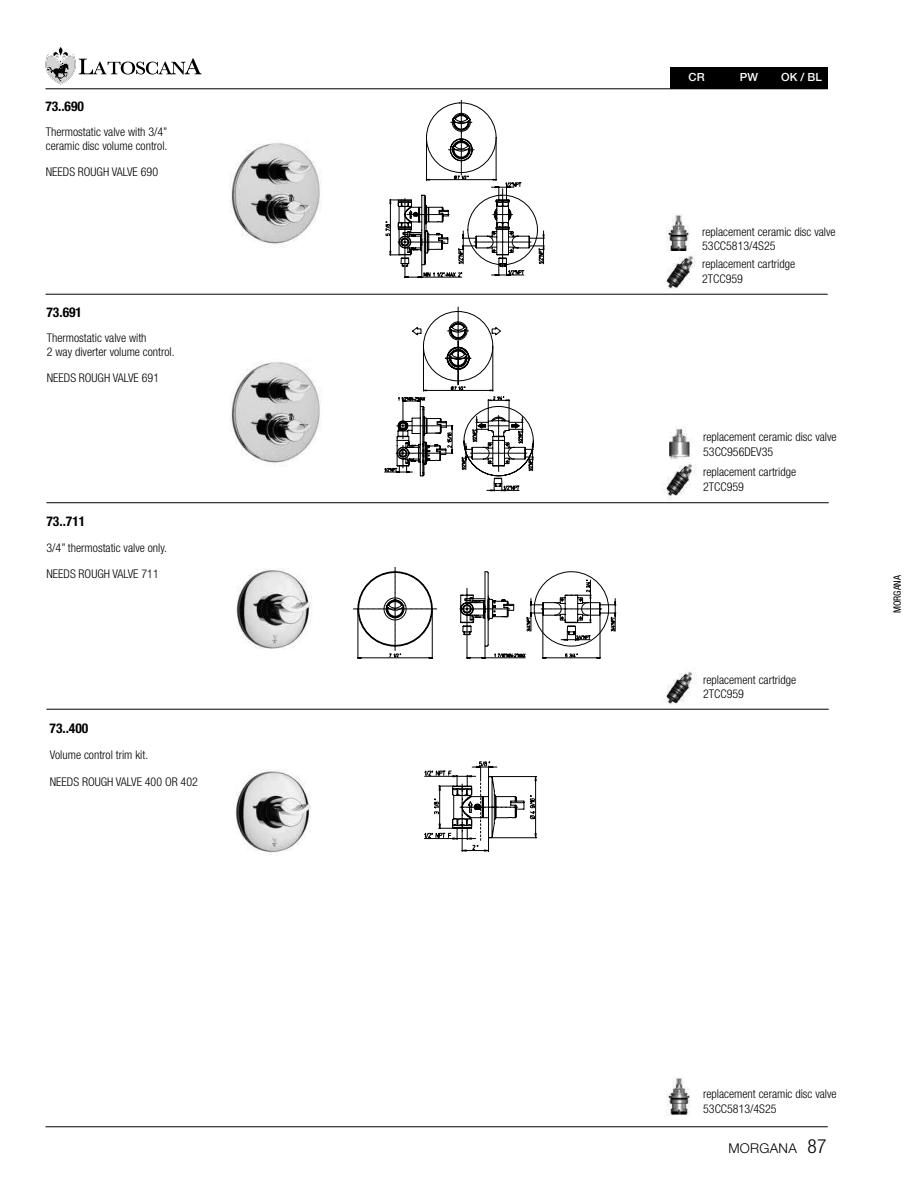
<style>
.page{position:relative;width:918px;height:1188px;background:#fff}
.page>*{position:absolute;margin:0;border:0;box-sizing:border-box;transform-origin:0 0}
.t1{font:700 condensed 13.5px "Helvetica Neue LT";color:#000}
.t2{font:300 13.5px "Helvetica Neue LT";letter-spacing:.02em;color:#000}
.t3{font:300 condensed 12px/14.4px "Helvetica Neue LT";color:#000}
.t4{font:500 11.25px "Helvetica Neue LT";letter-spacing:.01em;color:#fff}
.t5{font:condensed 10.05px "Helvetica Neue LT";letter-spacing:-.01em;color:#000}
.s1{font-stretch:condensed;font-size:19.5px}
</style>
<div class="page">
<hr style="left:45px;top:1127px;width:783px;height:1px;background:#000">
<hr style="left:45px;top:89px;width:783px;height:1px;background:#000">
<svg style="left:45px;top:46px;width:156px;height:39px"></svg>
<div style="left:670px;top:67px;width:158px;height:22px;background:#000"></div>
<hr style="left:45px;top:294px;width:783px;height:1px;background:#000">
<img style="left:667px;top:215px;width:23px;height:36px">
<img style="left:666px;top:255px;width:30px;height:33px">
<img style="left:667px;top:1078px;width:23px;height:37px">
<img style="left:229px;top:362px;width:92px;height:103px">
<img style="left:229px;top:143px;width:92px;height:103px">
<img style="left:236px;top:569px;width:76px;height:80px">
<hr style="left:46px;top:709px;width:783px;height:1px;background:#000">
<hr style="left:46px;top:502px;width:783px;height:1px;background:#000">
<img style="left:665px;top:464px;width:31px;height:36px">
<img style="left:665px;top:672px;width:31px;height:33px">
<img style="left:669px;top:428px;width:22px;height:32px">
<img style="left:236px;top:770px;width:75px;height:85px">
<svg style="left:353px;top:567px;width:263px;height:92px"></svg>
<svg style="left:424px;top:761px;width:113px;height:91px"></svg>
<svg style="left:386px;top:100px;width:159px;height:178px"></svg>
<svg style="left:384px;top:306px;width:150px;height:185px"></svg>
<p class="t1" style="left:45px;top:98px;width:40px">73..690</p>
<p class="t3" style="left:46px;top:125px;width:123px;line-height:13.6px">Thermostatic valve with 3/4” ceramic disc volume control.</p>
<p class="t3" style="left:46px;top:165px;width:114px">NEEDS ROUGH VALVE 690</p>
<p class="t1" style="left:46px;top:304px;width:37px">73.691</p>
<p class="t3" style="left:47px;top:331px;width:129px;line-height:13.6px">Thermostatic valve with<br>2 way diverter volume control.</p>
<p class="t3" style="left:47px;top:371px;width:114px">NEEDS ROUGH VALVE 691</p>
<p class="t1" style="left:46px;top:513px;width:40px">73..711</p>
<p class="t3" style="left:46px;top:540px;width:122px">3/4” thermostatic valve only.</p>
<p class="t3" style="left:46px;top:567px;width:114px">NEEDS ROUGH VALVE 711</p>
<p class="t1" style="left:50px;top:720px;width:40px">73..400</p>
<p class="t3" style="left:50px;top:747px;width:100px">Volume control trim kit.</p>
<p class="t3" style="left:50px;top:774px;width:150px">NEEDS ROUGH VALVE 400 OR 402</p>
<p class="t4" style="left:689px;top:71px;width:18px">CR</p>
<p class="t4" style="left:740px;top:71px;width:20px">PW</p>
<p class="t4" style="left:781px;top:71px;width:42px">OK / BL</p>
<p class="t3" style="left:702px;top:224px;width:135px">replacement ceramic disc valve<br>53CC5813/4S25</p>
<p class="t3" style="left:702px;top:257px;width:95px">replacement cartridge<br>2TCC959</p>
<p class="t3" style="left:703px;top:430px;width:135px">replacement ceramic disc valve<br>53CC956DEV35</p>
<p class="t3" style="left:703px;top:465px;width:95px">replacement cartridge<br>2TCC959</p>
<p class="t3" style="left:703px;top:672px;width:95px">replacement cartridge<br>2TCC959</p>
<p class="t5" style="left:891px;top:613px;width:39px;rotate:-90deg">MORGANA</p>
<p class="t3" style="left:703px;top:1087px;width:135px">replacement ceramic disc valve<br>53CC5813/4S25</p>
<p class="t2" style="left:728px;top:1140px;width:99px">MORGANA <span class="s1">87</span></p>
</div>
